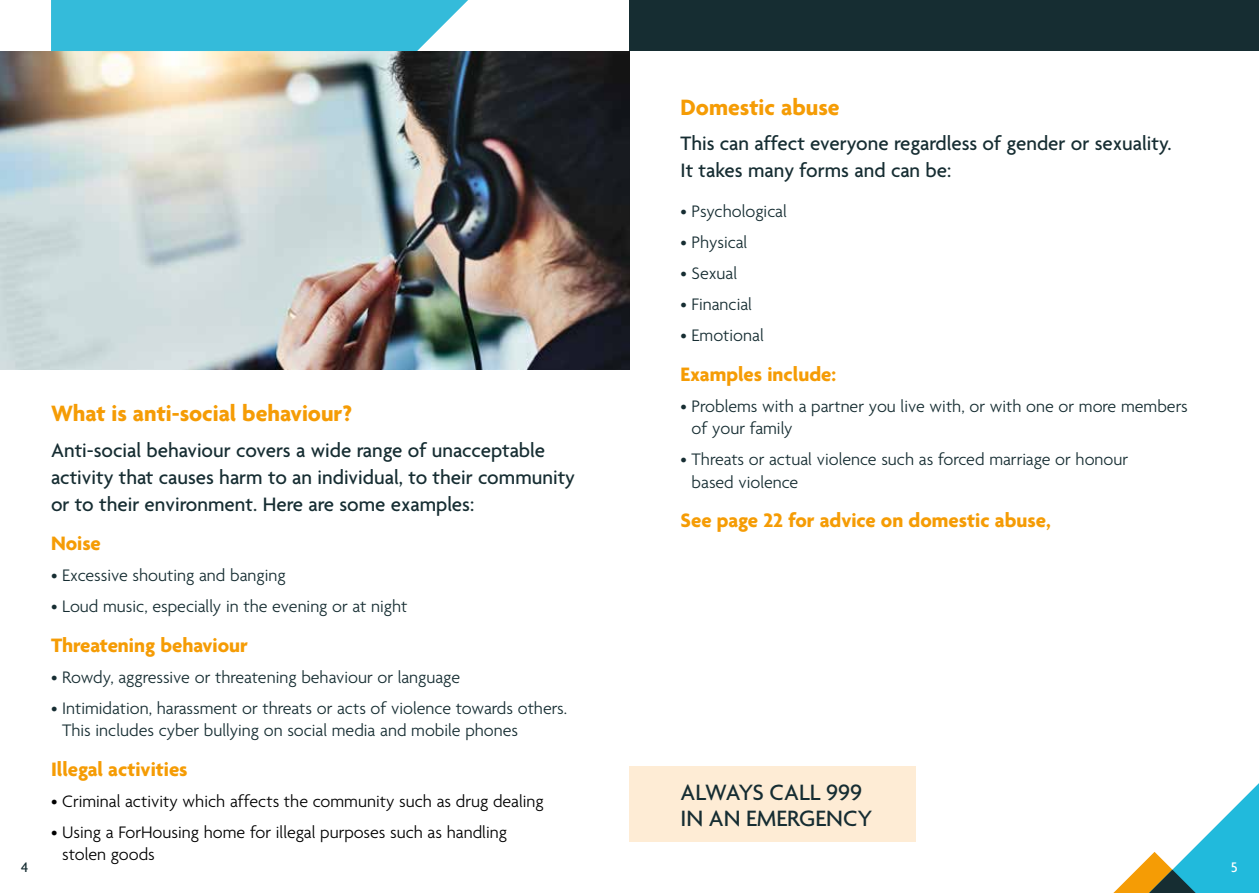
<style>
.page{position:relative;width:1259px;height:893px;background:#fff}
.page>*{position:absolute;margin:0;border:0;box-sizing:border-box;transform-origin:0 0}
.t1{font:700 24px "Agenda";color:#f59c05}
.t2{font:500 24px/25.8px "Agenda";color:#162d32}
.t3{font:500 21px/27px "Agenda";color:#162d32}
.t4{font:700 21px "Agenda";color:#f59c05}
.t5{font:300 18px/22.5px "Agenda";color:#162d32}
.t6{font:300 18px/22.5px "Agenda";color:#000}
.t7{font:500 15px "Agenda";color:#162d32}
.t8{font:500 15px "Agenda";color:#fff}
</style>
<div class="page">
<div style="left:629px;top:766px;width:286px;height:76px;background:#feecd5"></div>
<svg style="left:1113px;top:783px;width:146px;height:110px"></svg>
<div style="left:629px;top:0;width:630px;height:51px;background:#162d32"></div>
<img style="left:0;top:51px;width:629px;height:319px">
<div style="left:51px;top:0;width:417px;height:51px;background:#34bbda"></div>
<h1 class="t1" style="left:680px;top:94px;width:160px">Domestic abuse</h1>
<p class="t3" style="left:680px;top:132px;width:492px">This can affect everyone regardless of gender or sexuality.<br>It takes many forms and can be:</p>
<p class="t5" style="left:680px;top:201px;width:108px">• Psychological</p>
<p class="t5" style="left:680px;top:232px;width:68px">• Physical</p>
<p class="t5" style="left:680px;top:263px;width:58px">• Sexual</p>
<p class="t5" style="left:680px;top:294px;width:73px">• Financial</p>
<p class="t5" style="left:680px;top:325px;width:85px">• Emotional</p>
<p class="t4" style="left:680px;top:362px;width:157px">Examples include:</p>
<p class="t5" style="left:691px;top:396px;width:497px;text-indent:-11px">• Problems with a partner you live with, or with one or more members of your family</p>
<p class="t5" style="left:691px;top:449px;width:438px;text-indent:-11px">• Threats or actual violence such as forced marriage or honour based violence</p>
<p class="t4" style="left:680px;top:509px;width:372px">See page 22 for advice on domestic abuse,</p>
<h1 class="t1" style="left:51px;top:401px;width:302px">What is anti-social behaviour?</h1>
<p class="t3" style="left:51px;top:438px;width:525px">Anti-social behaviour covers a wide range of unacceptable activity that causes harm to an individual, to their community or to their environment. Here are some examples:</p>
<p class="t4" style="left:51px;top:532px;width:51px">Noise</p>
<p class="t5" style="left:51px;top:565px;width:236px">• Excessive shouting and banging</p>
<p class="t5" style="left:51px;top:596px;width:358px">• Loud music, especially in the evening or at night</p>
<p class="t4" style="left:51px;top:634px;width:198px">Threatening behaviour</p>
<p class="t5" style="left:51px;top:667px;width:410px">• Rowdy, aggressive or threatening behaviour or language</p>
<p class="t5" style="left:62px;top:698px;width:506px;text-indent:-11px">• Intimidation, harassment or threats or acts of violence towards others.<br>This includes cyber bullying on social media and mobile phones</p>
<p class="t4" style="left:51px;top:758px;width:138px">Illegal activities</p>
<p class="t6" style="left:51px;top:791px;width:494px">• Criminal activity which affects the community such as drug dealing</p>
<p class="t6" style="left:62px;top:822px;width:446px;text-indent:-11px">• Using a ForHousing home for illegal purposes such as handling stolen goods</p>
<h1 class="t2" style="left:680px;top:781px;width:193px">ALWAYS CALL 999<br>IN AN EMERGENCY</h1>
<p class="t7" style="left:21px;top:859px;width:9px">4</p>
<p class="t8" style="left:1230px;top:859px;width:8px">5</p>
</div>
